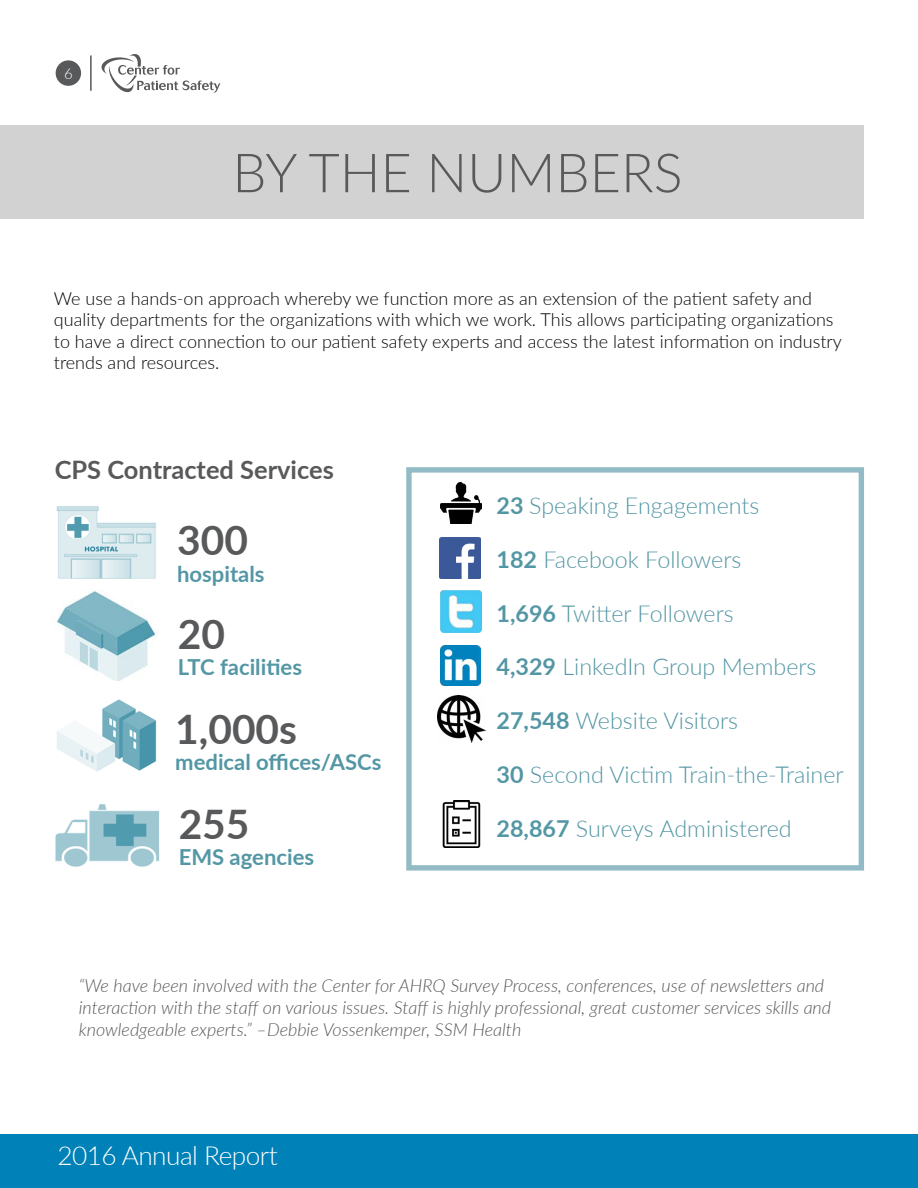
<style>
.page{position:relative;width:918px;height:1188px;background:#fff}
.page>*{position:absolute;margin:0;border:0;box-sizing:border-box;transform-origin:0 0}
.t1{font:300 54px "Lato";color:#58595b}
.t2{font:700 40.65px "Lato";color:#58595b}
.t3{font:300 26.25px "Lato";letter-spacing:-.02em;color:#fff}
.t4{font:700 25.5px "Lato";color:#58595b}
.t5{font:300 23.25px "Lato";color:#5396a4}
.t6{font:700 22.05px "Lato";color:#5396a4}
.t7{font:700 22.05px "Lato";color:#5396a5}
.t8{font:300 18px/21.6px "Lato";color:#000}
.t9{font:italic 300 18px/21.6px "Lato";color:#58595b}
.t10{font:300 15px "Lato";color:#fff}
.s1{font-weight:700}
</style>
<div class="page">
<div style="left:0;top:1134px;width:918px;height:54px;background:#0081b7"></div>
<svg style="left:101px;top:54px;width:119px;height:39px"></svg>
<hr style="left:90px;top:55px;width:2px;height:36px;background:#58595b">
<div style="left:56px;top:60px;width:25px;height:26px;background:#58595b;border-radius:50%"></div>
<div style="left:0;top:125px;width:864px;height:94px;background:#d2d2d2"></div>
<img style="left:56px;top:506px;width:100px;height:73px">
<img style="left:56px;top:589px;width:100px;height:92px">
<img style="left:55px;top:804px;width:104px;height:63px">
<img style="left:57px;top:699px;width:100px;height:73px">
<img style="left:439px;top:537px;width:42px;height:42px">
<img style="left:440px;top:591px;width:42px;height:41px">
<img style="left:441px;top:645px;width:40px;height:40px">
<img style="left:437px;top:696px;width:48px;height:46px">
<img style="left:441px;top:482px;width:41px;height:41px">
<img style="left:442px;top:801px;width:39px;height:47px">
<div style="left:406px;top:467px;width:458px;height:404px;border:5px solid #93bbc6"></div>
<p class="t10" style="left:64px;top:63px;width:10px">6</p>
<h1 class="t1" style="left:232px;top:135px;width:452px">BY THE NUMBERS</h1>
<p class="t8" style="left:54px;top:287px;width:790px">We use a hands-on approach whereby we function more as an extension of the patient safety and quality departments for the organizations with which we work. This allows participating organizations to have a direct connection to our patient safety experts and access the latest information on industry trends and resources.</p>
<h3 class="t4" style="left:55px;top:451px;width:281px">CPS Contracted Services</h3>
<h2 class="t2" style="left:177px;top:511px;width:72px">300</h2>
<p class="t7" style="left:177px;top:557px;width:89px">hospitals</p>
<h2 class="t2" style="left:178px;top:604px;width:49px">20</h2>
<p class="t6" style="left:178px;top:651px;width:126px">LTC facilities</p>
<h2 class="t2" style="left:175px;top:699px;width:123px">1,000s</h2>
<p class="t6" style="left:175px;top:746px;width:208px">medical offices/ASCs</p>
<h2 class="t2" style="left:179px;top:794px;width:72px">255</h2>
<p class="t6" style="left:179px;top:841px;width:137px">EMS agencies</p>
<p class="t5" style="left:497px;top:489px;width:264px"><span class="s1">23</span> Speaking Engagements</p>
<p class="t5" style="left:497px;top:543px;width:246px"><span class="s1">182</span> Facebook Followers</p>
<p class="t5" style="left:497px;top:597px;width:239px"><span class="s1">1,696</span> Twitter Followers</p>
<p class="t5" style="left:497px;top:651px;width:321px"><span class="s1">4,329</span> LinkedIn Group Members</p>
<p class="t5" style="left:497px;top:705px;width:243px"><span class="s1">27,548</span> Website Visitors</p>
<p class="t5" style="left:497px;top:758px;width:349px"><span class="s1">30</span> Second Victim Train-the-Trainer</p>
<p class="t5" style="left:497px;top:812px;width:297px"><span class="s1">28,867</span> Surveys Administered</p>
<p class="t9" style="left:79px;top:974px;width:754px">“We have been involved with the Center for AHRQ Survey Process, conferences, use of newsletters and interaction with the staff on various issues. Staff is highly professional, great customer services skills and knowledgeable experts.” –Debbie Vossenkemper, SSM Health</p>
<h3 class="t3" style="left:57px;top:1137px;width:222px">2016 Annual Report</h3>
</div>
